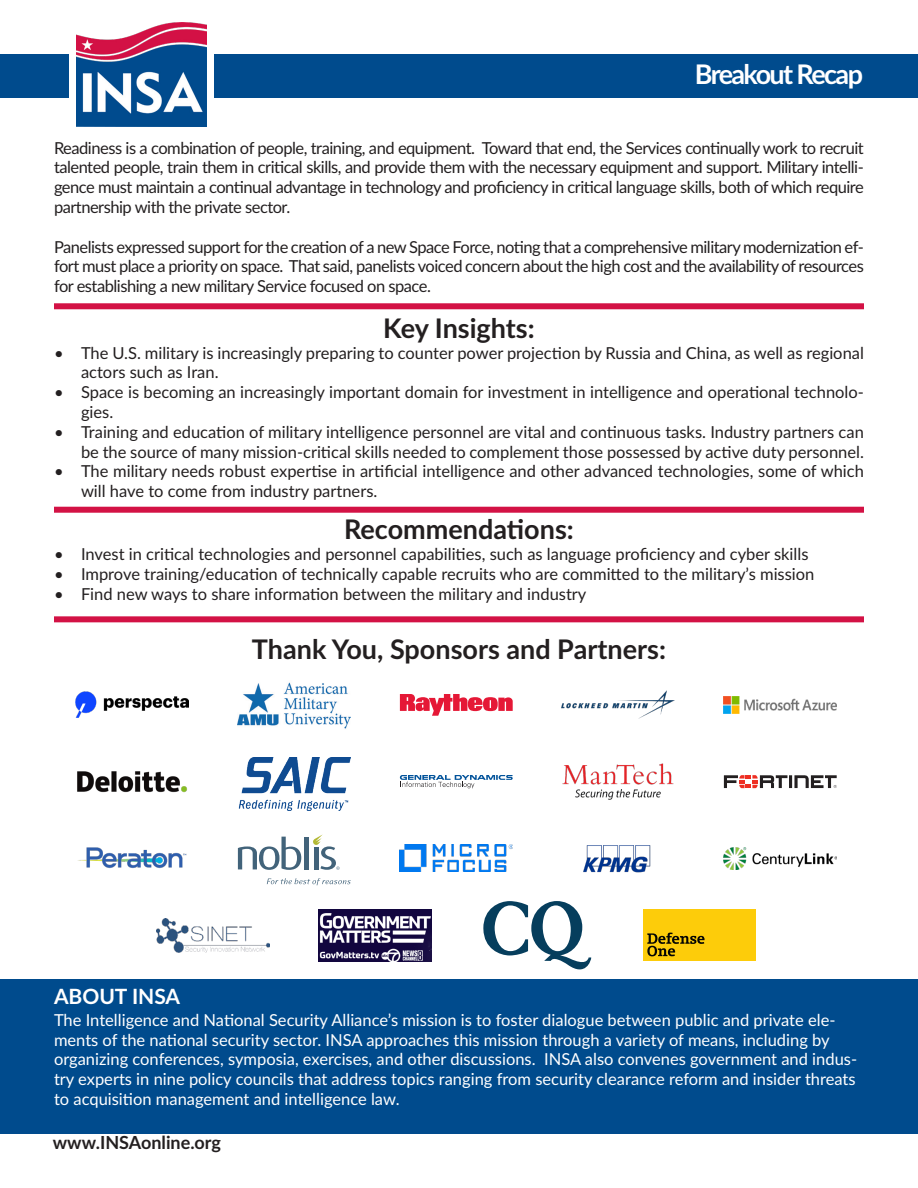
<style>
.page{position:relative;width:918px;height:1188px;background:#fff}
.page>*{position:absolute;margin:0;border:0;box-sizing:border-box;transform-origin:0 0}
.t1{font:700 27px "Lato";color:#231f20}
.t2{font:700 27px "Lato";letter-spacing:-.06em;color:#fff}
.t3{font:700 21px "Lato";color:#fff}
.t4{font:700 18px "Lato";color:#231f20}
.t5{font:16.5px/19.8px "Lato";color:#231f20}
.t6{font:16.5px/19.8px "Lato";color:#fff}
</style>
<div class="page">
<div style="left:0;top:55px;width:69px;height:43px;background:#004b8d"></div>
<div style="left:214px;top:55px;width:704px;height:43px;background:#004b8d"></div>
<img style="left:77px;top:22px;width:129px;height:105px">
<div style="left:54px;top:507px;width:810px;height:6px;background:#d31245"></div>
<div style="left:0;top:1128px;width:918px;height:6px;background:#004b8d"></div>
<div style="left:54px;top:616px;width:810px;height:6px;background:#d31245"></div>
<div style="left:0;top:979px;width:918px;height:150px;background:#004b8d"></div>
<img style="left:76px;top:692px;width:113px;height:26px">
<img style="left:238px;top:682px;width:113px;height:47px">
<svg style="left:400px;top:694px;width:113px;height:22px"></svg>
<img style="left:562px;top:691px;width:113px;height:28px">
<img style="left:724px;top:697px;width:113px;height:16px">
<img style="left:77px;top:771px;width:110px;height:22px">
<img style="left:238px;top:758px;width:113px;height:52px">
<svg style="left:400px;top:775px;width:113px;height:13px"></svg>
<img style="left:562px;top:763px;width:112px;height:37px">
<svg style="left:724px;top:775px;width:113px;height:13px"></svg>
<img style="left:157px;top:918px;width:113px;height:34px">
<img style="left:319px;top:909px;width:113px;height:52px">
<svg style="left:483px;top:901px;width:108px;height:68px"></svg>
<div style="left:643px;top:909px;width:113px;height:52px;background:#fdcc0a"></div>
<svg style="left:647px;top:933px;width:58px;height:23px"></svg>
<img style="left:78px;top:847px;width:109px;height:22px">
<svg style="left:238px;top:837px;width:63px;height:33px"></svg>
<hr style="left:304px;top:837px;width:4px;height:32px;background:#42637a">
<svg style="left:267px;top:878px;width:84px;height:7px"></svg>
<svg style="left:313px;top:835px;width:27px;height:35px"></svg>
<img style="left:400px;top:845px;width:113px;height:27px">
<img style="left:583px;top:845px;width:68px;height:28px">
<img style="left:724px;top:847px;width:113px;height:23px">
<div style="left:54px;top:303px;width:810px;height:6px;background:#d31245"></div>
<h1 class="t2" style="left:695px;top:55px;width:170px">Breakout Recap</h1>
<p class="t5" style="left:54px;top:137px;width:811px;text-align:justify">Readiness is a combination of people, training, and equipment. Toward that end, the Services continually work to recruit talented people, train them in critical skills, and provide them with the necessary equipment and support. Military intelli&shy;gence must maintain a continual advantage in technology and proficiency in critical language skills, both of which require partnership with the private sector.</p>
<p class="t5" style="left:54px;top:236px;width:811px;text-align:justify">Panelists expressed support for the creation of a new Space Force, noting that a comprehensive military modernization ef&shy;fort must place a priority on space. That said, panelists voiced concern about the high cost and the availability of resources for establishing a new military Service focused on space.</p>
<p class="t1" style="left:383px;top:308px;width:153px">Key Insights:</p>
<p class="t5" style="left:81px;top:342px;width:784px;text-indent:-27px">• The U.S. military is increasingly preparing to counter power projection by Russia and China, as well as regional actors such as Iran.</p>
<p class="t5" style="left:81px;top:382px;width:784px;text-indent:-27px">• Space is becoming an increasingly important domain for investment in intelligence and operational technolo&shy;gies.</p>
<p class="t5" style="left:54px;top:421px;width:811px;text-align:right">• Training and education of military intelligence personnel are vital and continuous tasks. Industry partners can be the source of many mission-critical skills needed to complement those possessed by active duty personnel.</p>
<p class="t5" style="left:81px;top:461px;width:784px;text-indent:-27px">• The military needs robust expertise in artificial intelligence and other advanced technologies, some of which will have to come from industry partners.</p>
<p class="t1" style="left:344px;top:510px;width:231px">Recommendations:</p>
<p class="t5" style="left:54px;top:544px;width:756px">• Invest in critical technologies and personnel capabilities, such as language proficiency and cyber skills</p>
<p class="t5" style="left:54px;top:563px;width:762px">• Improve training/education of technically capable recruits who are committed to the military’s mission</p>
<p class="t5" style="left:54px;top:583px;width:534px">• Find new ways to share information between the military and industry</p>
<p class="t1" style="left:252px;top:629px;width:416px">Thank You, Sponsors and Partners:</p>
<p class="t3" style="left:54px;top:981px;width:128px">ABOUT INSA</p>
<p class="t6" style="left:54px;top:1009px;width:805px">The Intelligence and National Security Alliance’s mission is to foster dialogue between public and private ele&shy;ments of the national security sector. INSA approaches this mission through a variety of means, including by organizing conferences, symposia, exercises, and other discussions. INSA also convenes government and indus&shy;try experts in nine policy councils that address topics ranging from security clearance reform and insider threats to acquisition management and intelligence law.</p>
<p class="t4" style="left:53px;top:1129px;width:170px">www.INSAonline.org</p>
</div>
